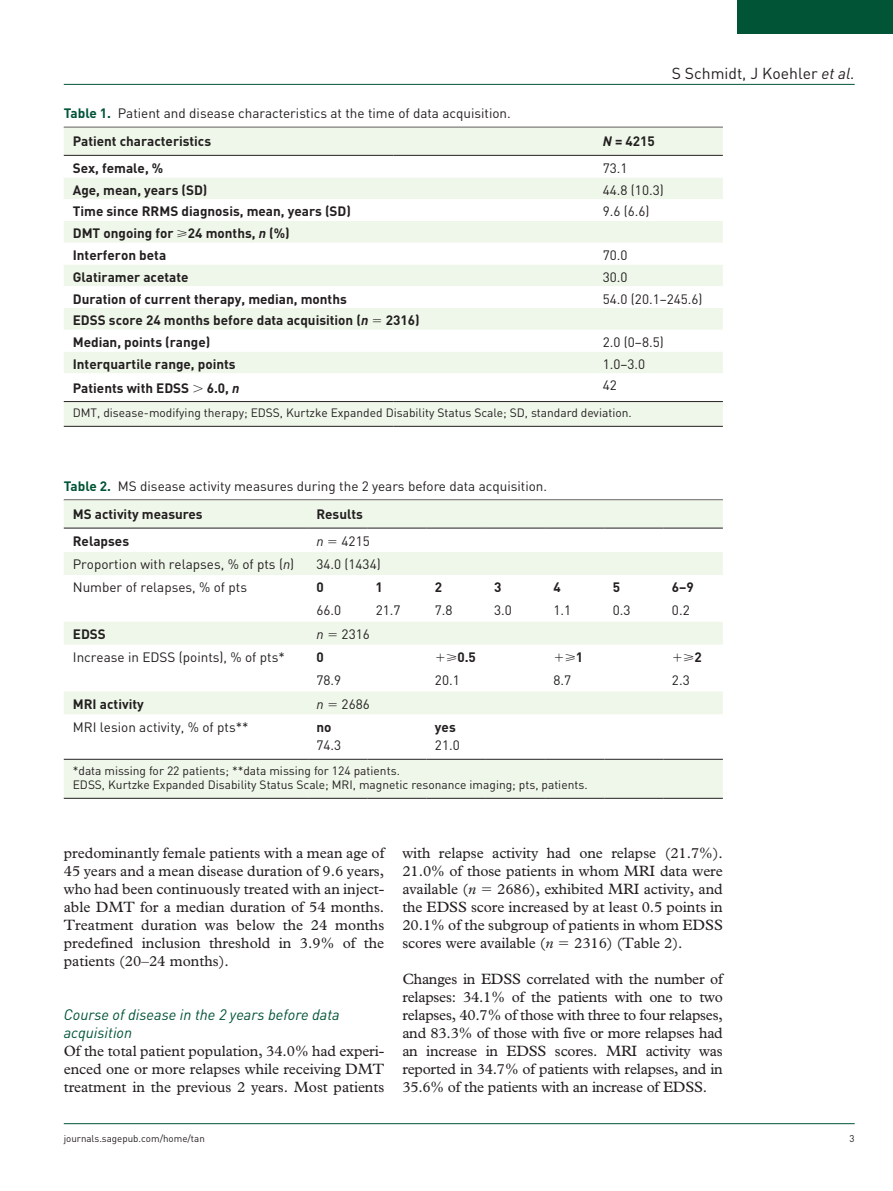
<style>
.page{position:relative;width:893px;height:1191px;background:#fff}
.page>*{position:absolute;margin:0;border:0;box-sizing:border-box;transform-origin:0 0}
.t1{font:15.75px "DIN";color:#231f20}
.t2{font:15px/18px "Plantin Std";letter-spacing:-.005em;color:#231f20;text-align:justify}
.t3{font:italic 15px/18px "DIN";color:#015436}
.t4{font:13.5px/28.5px "DIN";color:#231f20}
.t5{font:700 13.5px/21.8px "DIN";color:#231f20}
.t6{font:italic 13.5px "DIN";color:#231f20}
.t7{font:12px/14.2px "DIN";color:#231f20}
.t8{font:9.75px "DIN";color:#231f20}
.s1{font-style:italic}
.s2{font-weight:700;color:#015436}
.s3{font-weight:700}
</style>
<div class="page">
<hr style="left:64px;top:84px;width:791px;height:1px;background:#015436">
<hr style="left:64px;top:1123px;width:791px;height:1px;background:#015436">
<div style="left:738px;top:0;width:155px;height:34px;background:#015436"></div>
<hr style="left:64px;top:127px;width:659px;height:1px;background:#231f20">
<div style="left:64px;top:128px;width:659px;height:298px;background:#eff7ea"></div>
<svg style="left:64px;top:156px;width:659px;height:245px"></svg>
<hr style="left:64px;top:155px;width:329px;height:1px;background:#231f20">
<hr style="left:393px;top:155px;width:330px;height:1px;background:#231f20">
<hr style="left:64px;top:426px;width:329px;height:1px;background:#231f20">
<hr style="left:393px;top:426px;width:330px;height:1px;background:#231f20">
<hr style="left:64px;top:401px;width:329px;height:1px;background:#231f20">
<hr style="left:393px;top:401px;width:330px;height:1px;background:#231f20">
<hr style="left:64px;top:499px;width:659px;height:1px;background:#231f20">
<div style="left:64px;top:500px;width:659px;height:298px;background:#eff7ea"></div>
<svg style="left:64px;top:529px;width:659px;height:230px"></svg>
<hr style="left:64px;top:528px;width:244px;height:1px;background:#231f20">
<hr style="left:308px;top:528px;width:59px;height:1px;background:#231f20">
<hr style="left:367px;top:528px;width:60px;height:1px;background:#231f20">
<hr style="left:427px;top:528px;width:59px;height:1px;background:#231f20">
<hr style="left:486px;top:528px;width:59px;height:1px;background:#231f20">
<hr style="left:545px;top:528px;width:59px;height:1px;background:#231f20">
<hr style="left:604px;top:528px;width:60px;height:1px;background:#231f20">
<hr style="left:664px;top:528px;width:59px;height:1px;background:#231f20">
<hr style="left:64px;top:798px;width:244px;height:1px;background:#231f20">
<hr style="left:308px;top:798px;width:59px;height:1px;background:#231f20">
<hr style="left:367px;top:798px;width:60px;height:1px;background:#231f20">
<hr style="left:427px;top:798px;width:59px;height:1px;background:#231f20">
<hr style="left:486px;top:798px;width:59px;height:1px;background:#231f20">
<hr style="left:545px;top:798px;width:59px;height:1px;background:#231f20">
<hr style="left:604px;top:798px;width:60px;height:1px;background:#231f20">
<hr style="left:664px;top:798px;width:59px;height:1px;background:#231f20">
<hr style="left:64px;top:759px;width:244px;height:1px;background:#231f20">
<hr style="left:308px;top:759px;width:59px;height:1px;background:#231f20">
<hr style="left:367px;top:759px;width:60px;height:1px;background:#231f20">
<hr style="left:427px;top:759px;width:59px;height:1px;background:#231f20">
<hr style="left:486px;top:759px;width:59px;height:1px;background:#231f20">
<hr style="left:545px;top:759px;width:59px;height:1px;background:#231f20">
<hr style="left:604px;top:759px;width:60px;height:1px;background:#231f20">
<hr style="left:664px;top:759px;width:59px;height:1px;background:#231f20">
<svg style="left:373px;top:319px;width:8px;height:3px"></svg>
<svg style="left:194px;top:384px;width:9px;height:8px"></svg>
<svg style="left:329px;top:540px;width:8px;height:3px"></svg>
<svg style="left:329px;top:633px;width:8px;height:3px"></svg>
<svg style="left:437px;top:653px;width:8px;height:8px"></svg>
<svg style="left:555px;top:653px;width:8px;height:8px"></svg>
<svg style="left:674px;top:653px;width:8px;height:8px"></svg>
<svg style="left:329px;top:702px;width:8px;height:3px"></svg>
<p class="t1" style="left:672px;top:63px;width:185px">S Schmidt, J Koehler <span class="s1">et al.</span></p>
<p class="t4" style="left:73px;top:98px;width:440px;text-indent:-9px"><span class="s2">Table 1.</span> Patient and disease characteristics at the time of data acquisition.<br><span class="s3">Patient characteristics</span></p>
<p class="t5" style="left:603px;top:130px;width:54px"><span class="s1">N</span> = 4215</p>
<p class="t5" style="left:73px;top:157px;width:92px">Sex, female, %</p>
<p class="t4" style="left:603px;top:154px;width:26px">73.1</p>
<p class="t5" style="left:73px;top:178px;width:136px">Age, mean, years (SD)</p>
<p class="t4" style="left:603px;top:175px;width:62px">44.8 (10.3)</p>
<p class="t5" style="left:73px;top:200px;width:280px">Time since RRMS diagnosis, mean, years (SD)</p>
<p class="t4" style="left:603px;top:197px;width:48px">9.6 (6.6)</p>
<p class="t5" style="left:73px;top:222px;width:218px">DMT ongoing for ⩾24 months, <span class="s1">n</span> (%)<br>Interferon beta</p>
<p class="t4" style="left:603px;top:241px;width:26px">70.0</p>
<p class="t5" style="left:73px;top:265px;width:117px">Glatiramer acetate</p>
<p class="t4" style="left:603px;top:262px;width:26px">30.0</p>
<p class="t5" style="left:73px;top:287px;width:275px">Duration of current therapy, median, months</p>
<p class="t4" style="left:603px;top:284px;width:101px">54.0 (20.1–245.6)</p>
<p class="t5" style="left:73px;top:309px;width:297px">EDSS score 24 months before data acquisition (<span class="s1">n</span></p>
<p class="t5" style="left:386px;top:309px;width:35px">2316)</p>
<p class="t5" style="left:73px;top:331px;width:139px">Median, points (range)</p>
<p class="t4" style="left:603px;top:328px;width:62px">2.0 (0–8.5)</p>
<p class="t5" style="left:73px;top:352px;width:164px">Interquartile range, points</p>
<p class="t4" style="left:603px;top:349px;width:44px">1.0–3.0</p>
<p class="t5" style="left:73px;top:376px;width:118px">Patients with EDSS</p>
<p class="t5" style="left:207px;top:376px;width:34px">6.0, <span class="s1">n</span></p>
<p class="t4" style="left:603px;top:371px;width:16px">42</p>
<p class="t7" style="left:73px;top:405px;width:560px">DMT, disease-modifying therapy; EDSS, Kurtzke Expanded Disability Status Scale; SD, standard deviation.</p>
<p class="t4" style="left:73px;top:471px;width:476px;text-indent:-9px"><span class="s2">Table 2.</span> MS disease activity measures during the 2 years before data acquisition.<br><span class="s3">MS activity measures</span></p>
<p class="t5" style="left:316px;top:503px;width:48px">Results</p>
<p class="t5" style="left:73px;top:529px;width:58px">Relapses</p>
<p class="t6" style="left:316px;top:532px;width:9px">n</p>
<p class="t4" style="left:342px;top:526px;width:30px">4215</p>
<p class="t4" style="left:73px;top:549px;width:223px">Proportion with relapses, % of pts (<span class="s1">n</span>)</p>
<p class="t4" style="left:316px;top:549px;width:66px">34.0 (1434)</p>
<p class="t4" style="left:73px;top:573px;width:176px">Number of relapses, % of pts</p>
<p class="t5" style="left:316px;top:576px;width:9px">0</p>
<p class="t5" style="left:376px;top:576px;width:9px">1</p>
<p class="t5" style="left:435px;top:576px;width:9px">2</p>
<p class="t5" style="left:494px;top:576px;width:9px">3</p>
<p class="t5" style="left:553px;top:576px;width:9px">4</p>
<p class="t5" style="left:613px;top:576px;width:9px">5</p>
<p class="t5" style="left:672px;top:576px;width:23px">6–9</p>
<p class="t4" style="left:316px;top:596px;width:26px">66.0</p>
<p class="t4" style="left:376px;top:596px;width:26px">21.7</p>
<p class="t4" style="left:435px;top:596px;width:19px">7.8</p>
<p class="t4" style="left:494px;top:596px;width:19px">3.0</p>
<p class="t4" style="left:553px;top:596px;width:19px">1.1</p>
<p class="t4" style="left:613px;top:596px;width:19px">0.3</p>
<p class="t4" style="left:672px;top:596px;width:19px">0.2</p>
<p class="t5" style="left:73px;top:622px;width:35px">EDSS</p>
<p class="t6" style="left:316px;top:625px;width:9px">n</p>
<p class="t4" style="left:342px;top:619px;width:30px">2316</p>
<p class="t4" style="left:73px;top:642px;width:213px">Increase in EDSS (points), % of pts*</p>
<p class="t5" style="left:316px;top:645px;width:9px">0</p>
<p class="t5" style="left:446px;top:645px;width:31px">⩾0.5</p>
<p class="t5" style="left:565px;top:645px;width:20px">⩾1</p>
<p class="t5" style="left:683px;top:645px;width:20px">⩾2</p>
<p class="t4" style="left:316px;top:666px;width:26px">78.9</p>
<p class="t4" style="left:435px;top:666px;width:26px">20.1</p>
<p class="t4" style="left:553px;top:666px;width:19px">8.7</p>
<p class="t4" style="left:672px;top:666px;width:19px">2.3</p>
<p class="t5" style="left:73px;top:692px;width:72px">MRI activity</p>
<p class="t6" style="left:316px;top:695px;width:9px">n</p>
<p class="t4" style="left:342px;top:689px;width:30px">2686</p>
<p class="t4" style="left:73px;top:712px;width:177px">MRI lesion activity, % of pts**</p>
<p class="t5" style="left:316px;top:715px;width:17px">no</p>
<p class="t5" style="left:435px;top:715px;width:22px">yes</p>
<p class="t4" style="left:316px;top:731px;width:26px">74.3</p>
<p class="t4" style="left:435px;top:731px;width:26px">21.0</p>
<p class="t7" style="left:73px;top:763px;width:516px">*data missing for 22 patients; **data missing for 124 patients.<br>EDSS, Kurtzke Expanded Disability Status Scale; MRI, magnetic resonance imaging; pts, patients.</p>
<p class="t2" style="left:64px;top:844px;width:322px">predominantly female patients with a mean age of 45 years and a mean disease duration of 9.6 years, who had been continuously treated with an inject&shy;able DMT for a median duration of 54 months.<br>Treatment duration was below the 24 months predefined inclusion threshold in 3.9% of the patients (20–24 months).</p>
<p class="t3" style="left:64px;top:1005px;width:277px">Course of disease in the 2 years before data acquisition</p>
<p class="t2" style="left:64px;top:1042px;width:322px">Of the total patient population, 34.0% had experi&shy;enced one or more relapses while receiving DMT treatment in the previous 2 years. Most patients</p>
<p class="t2" style="left:402px;top:844px;width:322px">with relapse activity had one relapse (21.7%).<br>21.0% of those patients in whom MRI data were available (<span class="s1">n</span></p>
<p class="t2" style="left:402px;top:880px;width:322px;text-indent:95px">2686), exhibited MRI activity, and the EDSS score increased by at least 0.5 points in 20.1% of the subgroup of patients in whom EDSS scores were available (<span class="s1">n</span></p>
<p class="t2" style="left:574px;top:934px;width:110px">2316) (Table 2).</p>
<p class="t2" style="left:402px;top:970px;width:322px">Changes in EDSS correlated with the number of relapses: 34.1% of the patients with one to two relapses, 40.7% of those with three to four relapses, and 83.3% of those with five or more relapses had an increase in EDSS scores. MRI activity was reported in 34.7% of patients with relapses, and in 35.6% of the patients with an increase of EDSS.</p>
<p class="t8" style="left:64px;top:1132px;width:143px">journals.sagepub.com/home/tan</p>
<p class="t8" style="left:850px;top:1132px;width:7px">3</p>
</div>
